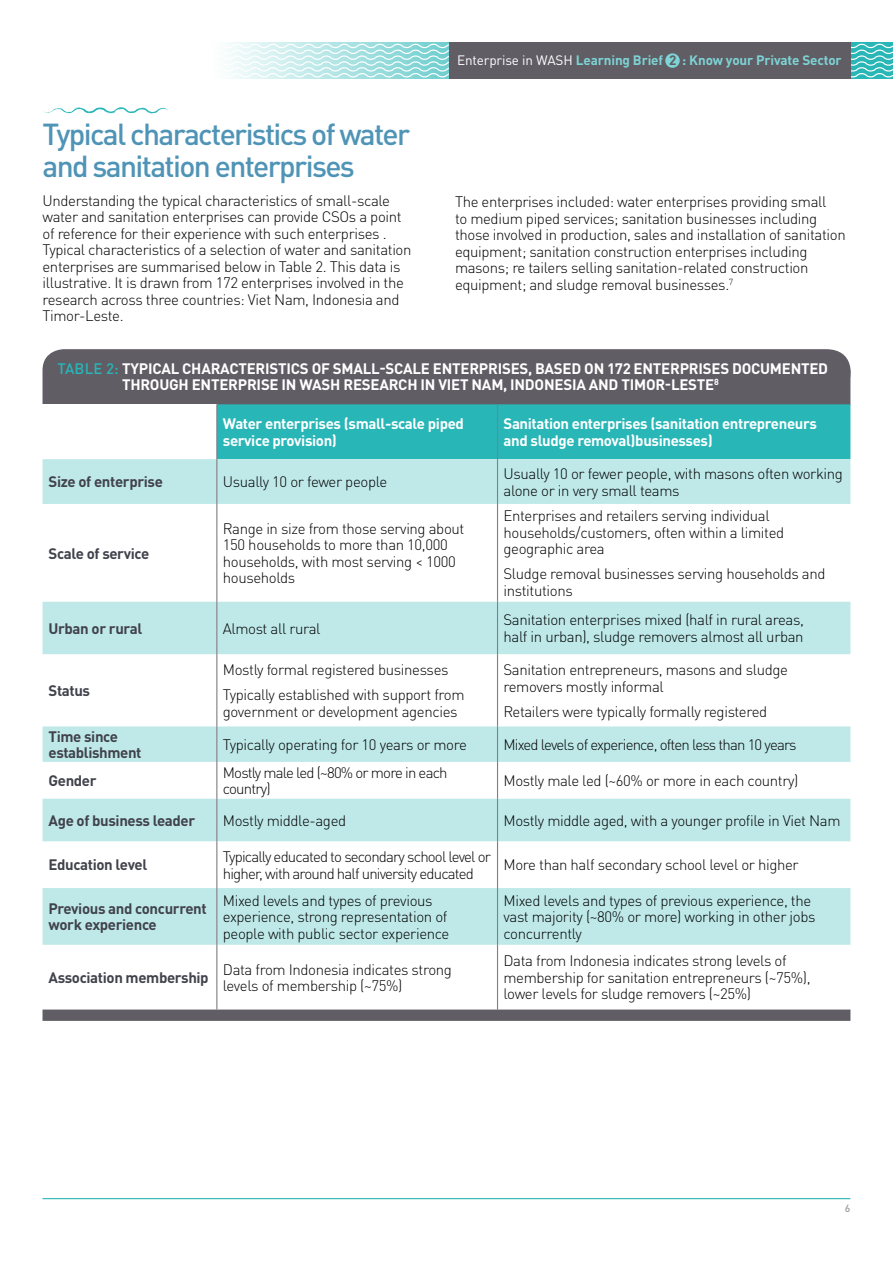
<style>
.page{position:relative;width:893px;height:1263px;background:#fff}
.page>*{position:absolute;margin:0;border:0;box-sizing:border-box;transform-origin:0 0}
.t1{font:500 30px/31.5px "DINOT";letter-spacing:-.055em;color:#4f94b6}
.t2{font:300 15px/16.5px "DINOT";letter-spacing:-.025em;color:#000}
.t3{font:700 15px/16.5px "DINOT";letter-spacing:-.025em;color:#fff}
.t4{font:700 15px/16.5px "DINOT";letter-spacing:-.025em;color:#41424b}
.t5{font:300 15px/16.5px "DINOT";letter-spacing:-.055em;color:#000}
.t6{font:700 13.5px "DINOT";letter-spacing:-.01em;color:#7ed3d4}
.t7{font:500 10.5px "DINOT";color:#9c9d9d}
.s1{font-weight:400;color:#fff}
.s2{color:#605d65}
.s3{font-weight:500;color:#28b6b7}
</style>
<div class="page">
<svg style="left:227px;top:42px;width:666px;height:37px;background:#addede"></svg>
<div style="left:449px;top:43px;width:401px;height:36px;background:#605d65"></div>
<div style="left:665px;top:53px;width:15px;height:15px;background:#7ed3d4;border-radius:50%"></div>
<hr style="left:43px;top:1198px;width:807px;height:1px;background:#28b6b7">
<div style="left:43px;top:349px;width:808px;height:56px;background:#605d65"></div>
<div style="left:43px;top:404px;width:174px;height:55px;background:#fff"></div>
<div style="left:217px;top:404px;width:633px;height:55px;background:#28b6b7"></div>
<svg style="left:43px;top:459px;width:807px;height:486px"></svg>
<svg style="left:43px;top:1009px;width:807px;height:12px;background:#68656d"></svg>
<hr style="left:216px;top:404px;width:1px;height:55px;background:#827e85">
<hr style="left:497px;top:404px;width:1px;height:55px;background:#827e85">
<hr style="left:216px;top:459px;width:1px;height:45px;background:#827e85">
<hr style="left:497px;top:459px;width:1px;height:45px;background:#827e85">
<hr style="left:216px;top:504px;width:1px;height:98px;background:#827e85">
<hr style="left:497px;top:504px;width:1px;height:98px;background:#827e85">
<hr style="left:216px;top:602px;width:1px;height:52px;background:#827e85">
<hr style="left:497px;top:602px;width:1px;height:52px;background:#827e85">
<hr style="left:216px;top:654px;width:1px;height:72px;background:#827e85">
<hr style="left:497px;top:654px;width:1px;height:72px;background:#827e85">
<hr style="left:216px;top:726px;width:1px;height:36px;background:#827e85">
<hr style="left:497px;top:726px;width:1px;height:36px;background:#827e85">
<hr style="left:216px;top:762px;width:1px;height:37px;background:#827e85">
<hr style="left:497px;top:762px;width:1px;height:37px;background:#827e85">
<hr style="left:216px;top:799px;width:1px;height:42px;background:#827e85">
<hr style="left:497px;top:799px;width:1px;height:42px;background:#827e85">
<hr style="left:216px;top:841px;width:1px;height:47px;background:#827e85">
<hr style="left:497px;top:841px;width:1px;height:47px;background:#827e85">
<hr style="left:216px;top:888px;width:1px;height:57px;background:#827e85">
<hr style="left:497px;top:888px;width:1px;height:57px;background:#827e85">
<hr style="left:216px;top:945px;width:1px;height:64px;background:#827e85">
<hr style="left:497px;top:945px;width:1px;height:64px;background:#827e85">
<svg style="left:43px;top:107px;width:125px;height:7px"></svg>
<p class="t6" style="left:457px;top:52px;width:386px"><span class="s1">Enterprise in WASH</span> Learning Brief <span class="s2">2</span> : Know your Private Sector</p>
<h1 class="t1" style="left:43px;top:118px;width:369px">Typical characteristics of water and sanitation enterprises</h1>
<p class="t2" style="left:43px;top:192px;width:370px">Understanding the typical characteristics of small-scale water and sanitation enterprises can provide CSOs a point of reference for their experience with such enterprises .<br>Typical characteristics of a selection of water and sanitation enterprises are summarised below in Table 2. This data is illustrative. It is drawn from 172 enterprises involved in the research across three countries: Viet Nam, Indonesia and Timor-Leste.</p>
<p class="t2" style="left:455px;top:193px;width:392px">The enterprises included: water enterprises providing small<br>to medium piped services; sanitation businesses including those involved in production, sales and installation of sanitation equipment; sanitation construction enterprises including masons; re tailers selling sanitation-related construction equipment; and sludge removal businesses.<sup>7</sup></p>
<p class="t3" style="left:122px;top:360px;width:708px;text-indent:-65px"><span class="s3">TABLE 2:</span> TYPICAL CHARACTERISTICS OF SMALL-SCALE ENTERPRISES, BASED ON 172 ENTERPRISES DOCUMENTED<br>THROUGH ENTERPRISE IN WASH RESEARCH IN VIET NAM, INDONESIA AND TIMOR-LESTE<sup>8</sup></p>
<p class="t3" style="left:223px;top:415px;width:243px">Water enterprises (small-scale piped service provision)</p>
<p class="t3" style="left:503px;top:415px;width:315px">Sanitation enterprises (sanitation entrepreneurs and sludge removal)businesses)</p>
<p class="t4" style="left:49px;top:473px;width:116px">Size of enterprise</p>
<p class="t2" style="left:223px;top:473px;width:166px">Usually 10 or fewer people</p>
<p class="t2" style="left:503px;top:465px;width:341px">Usually 10 or fewer people, with masons often working alone or in very small teams</p>
<p class="t4" style="left:49px;top:544px;width:102px">Scale of service</p>
<p class="t2" style="left:223px;top:520px;width:243px">Range in size from those serving about<br>150 households to more than 10,000 households, with most serving &lt; 1000 households</p>
<p class="t2" style="left:503px;top:507px;width:282px">Enterprises and retailers serving individual households/customers, often within a limited geographic area</p>
<p class="t2" style="left:503px;top:565px;width:324px">Sludge removal businesses serving households and institutions</p>
<p class="t4" style="left:49px;top:620px;width:95px">Urban or rural</p>
<p class="t2" style="left:223px;top:620px;width:99px">Almost all rural</p>
<p class="t2" style="left:503px;top:612px;width:302px">Sanitation enterprises mixed (half in rural areas, half in urban), sludge removers almost all urban</p>
<p class="t4" style="left:49px;top:682px;width:43px">Status</p>
<p class="t2" style="left:503px;top:661px;width:286px">Sanitation entrepreneurs, masons and sludge removers mostly informal</p>
<p class="t2" style="left:503px;top:703px;width:265px">Retailers were typically formally registered</p>
<p class="t2" style="left:223px;top:657px;width:243px;line-height:25px">Mostly formal registered businesses<br>Typically established with support from</p>
<p class="t2" style="left:223px;top:703px;width:236px">government or development agencies</p>
<p class="t4" style="left:49px;top:727px;width:95px">Time since establishment</p>
<p class="t2" style="left:223px;top:736px;width:246px">Typically operating for 10 years or more</p>
<p class="t5" style="left:503px;top:736px;width:295px">Mixed levels of experience, often less than 10 years</p>
<p class="t4" style="left:49px;top:772px;width:50px">Gender</p>
<p class="t5" style="left:223px;top:764px;width:226px">Mostly male led (~80% or more in each country)</p>
<p class="t2" style="left:503px;top:772px;width:296px">Mostly male led (~60% or more in each country)</p>
<p class="t4" style="left:49px;top:812px;width:148px">Age of business leader</p>
<p class="t2" style="left:223px;top:812px;width:125px">Mostly middle-aged</p>
<p class="t2" style="left:503px;top:812px;width:338px">Mostly middle aged, with a younger profile in Viet Nam</p>
<p class="t4" style="left:49px;top:856px;width:100px">Education level</p>
<p class="t5" style="left:223px;top:848px;width:269px">Typically educated to secondary school level or higher, with around half university educated</p>
<p class="t2" style="left:503px;top:857px;width:297px">More than half secondary school level or higher</p>
<p class="t4" style="left:49px;top:900px;width:160px">Previous and concurrent work experience</p>
<p class="t2" style="left:223px;top:892px;width:228px">Mixed levels and types of previous experience, strong representation of people with public sector experience</p>
<p class="t2" style="left:503px;top:892px;width:313px">Mixed levels and types of previous experience, the vast majority (~80% or more) working in other jobs concurrently</p>
<p class="t4" style="left:49px;top:969px;width:162px">Association membership</p>
<p class="t2" style="left:223px;top:961px;width:231px">Data from Indonesia indicates strong levels of membership (~75%)</p>
<p class="t2" style="left:503px;top:952px;width:309px">Data from Indonesia indicates strong levels of membership for sanitation entrepreneurs (~75%), lower levels for sludge removers (~25%)</p>
<p class="t7" style="left:845px;top:1202px;width:7px">6</p>
</div>
